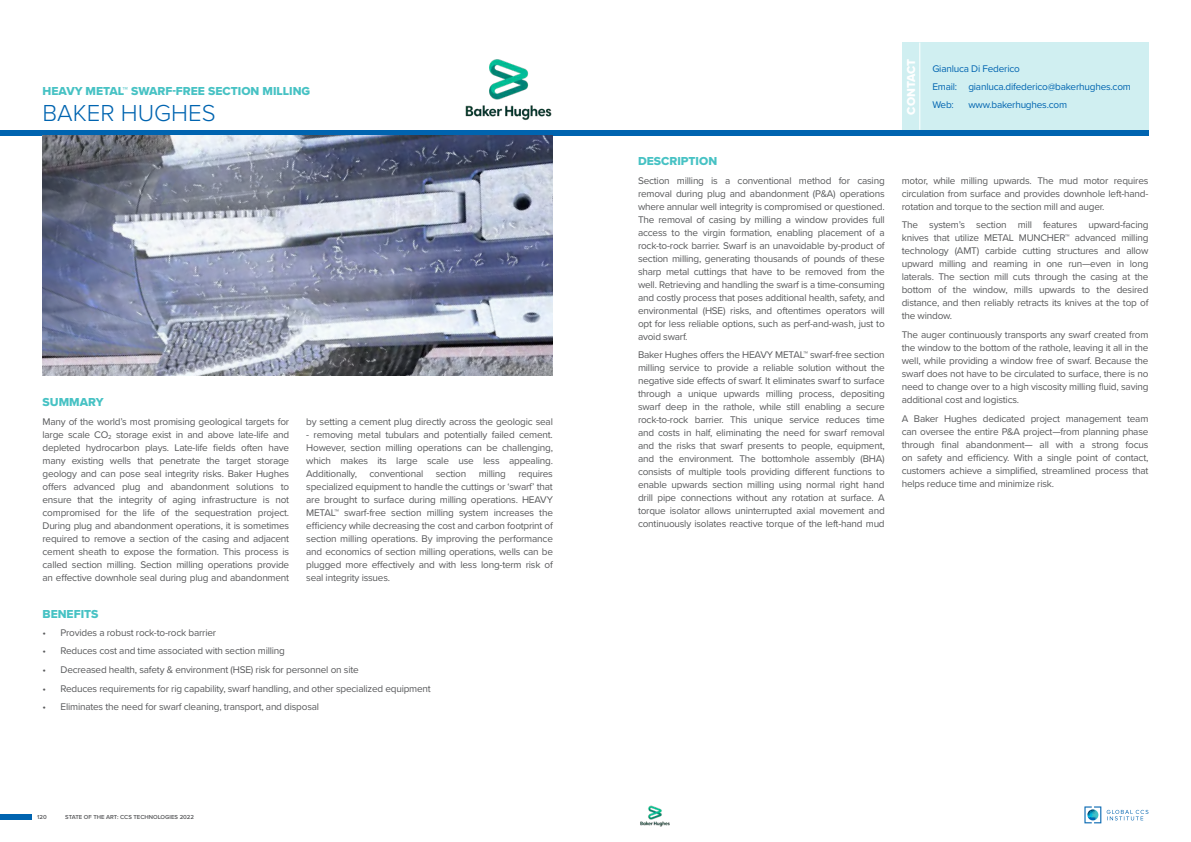
<style>
.page{position:relative;width:1191px;height:842px;background:#fff}
.page>*{position:absolute;margin:0;border:0;box-sizing:border-box;transform-origin:0 0}
.t1{font:300 24px "Proxima Nova";color:#0064b0}
.t2{font:12px "Proxima Nova Extrabld";color:#47c2c4}
.t3{font:12px "Proxima Nova Extrabld";color:#fff}
.t4{font:10px/13px "Proxima Nova";letter-spacing:-.02em;color:#58595b;text-align:justify}
.t5{font:10px/18px "Proxima Nova";letter-spacing:-.02em;color:#0064b0}
.t6{font:600 6px "Proxima Nova";color:#58595b}
</style>
<div class="page">
<div style="left:901px;top:43px;width:247px;height:87px;background:#d0eff1"></div>
<div style="left:0;top:814px;width:31px;height:5px;background:#0064b0"></div>
<svg style="left:1084px;top:806px;width:64px;height:17px"></svg>
<hr style="left:919px;top:43px;width:1px;height:87px;background:#fff">
<div style="left:0;top:130px;width:1148px;height:6px;background:#0064b0"></div>
<img style="left:43px;top:136px;width:510px;height:240px">
<img style="left:465px;top:59px;width:87px;height:61px">
<img style="left:640px;top:805px;width:30px;height:22px">
<p class="t2" style="left:43px;top:82px;width:269px">HEAVY METAL™ SWARF-FREE SECTION MILLING</p>
<h1 class="t1" style="left:43px;top:95px;width:175px">BAKER HUGHES</h1>
<p class="t2" style="left:43px;top:393px;width:63px">SUMMARY</p>
<p class="t4" style="left:43px;top:414px;width:248px">Many of the world’s most promising geological targets for large scale CO<sub>2</sub> storage exist in and above late-life and depleted hydrocarbon plays. Late-life fields often have many existing wells that penetrate the target storage geology and can pose seal integrity risks. Baker Hughes offers advanced plug and abandonment solutions to ensure that the integrity of aging infrastructure is not compromised for the life of the sequestration project.<br>During plug and abandonment operations, it is sometimes required to remove a section of the casing and adjacent cement sheath to expose the formation. This process is called section milling. Section milling operations provide an effective downhole seal during plug and abandonment</p>
<p class="t4" style="left:306px;top:414px;width:248px">by setting a cement plug directly across the geologic seal</p>
<p class="t4" style="left:306px;top:427px;width:248px">- removing metal tubulars and potentially failed cement.<br>However, section milling operations can be challenging, which makes its large scale use less appealing.<br>Additionally, conventional section milling requires specialized equipment to handle the cuttings or ‘swarf’ that are brought to surface during milling operations. HEAVY METAL™ swarf-free section milling system increases the efficiency while decreasing the cost and carbon footprint of section milling operations. By improving the performance and economics of section milling operations, wells can be plugged more effectively and with less long-term risk of seal integrity issues.</p>
<p class="t2" style="left:43px;top:605px;width:57px">BENEFITS</p>
<p class="t4" style="left:43px;top:625px;width:175px">• Provides a robust rock-to-rock barrier</p>
<p class="t4" style="left:43px;top:644px;width:244px">• Reduces cost and time associated with section milling</p>
<p class="t4" style="left:43px;top:663px;width:318px">• Decreased health, safety &amp; environment (HSE) risk for personnel on site</p>
<p class="t4" style="left:43px;top:681px;width:390px">• Reduces requirements for rig capability, swarf handling, and other specialized equipment</p>
<p class="t4" style="left:43px;top:700px;width:278px">• Eliminates the need for swarf cleaning, transport, and disposal</p>
<p class="t6" style="left:37px;top:813px;width:11px">120</p>
<p class="t6" style="left:65px;top:812px;width:130px">STATE OF THE ART: CCS TECHNOLOGIES 2022</p>
<p class="t3" style="left:902px;top:115px;width:58px;rotate:-90deg">CONTACT</p>
<p class="t5" style="left:932px;top:59px;width:200px">Gianluca Di Federico<br>Email: gianluca.difederico@bakerhughes.com<br>Web:</p>
<p class="t5" style="left:968px;top:95px;width:100px">www.bakerhughes.com</p>
<p class="t2" style="left:638px;top:152px;width:81px">DESCRIPTION</p>
<p class="t4" style="left:638px;top:173px;width:248px">Section milling is a conventional method for casing removal during plug and abandonment (P&amp;A) operations where annular well integrity is compromised or questioned.<br>The removal of casing by milling a window provides full access to the virgin formation, enabling placement of a rock-to-rock barrier. Swarf is an unavoidable by-product of section milling, generating thousands of pounds of these sharp metal cuttings that have to be removed from the well. Retrieving and handling the swarf is a time-consuming and costly process that poses additional health, safety, and environmental (HSE) risks, and oftentimes operators will opt for less reliable options, such as perf-and-wash, just to avoid swarf.</p>
<p class="t4" style="left:638px;top:348px;width:248px">Baker Hughes offers the HEAVY METAL™ swarf-free section milling service to provide a reliable solution without the negative side effects of swarf. It eliminates swarf to surface through a unique upwards milling process, depositing swarf deep in the rathole, while still enabling a secure rock-to-rock barrier. This unique service reduces time and costs in half, eliminating the need for swarf removal and the risks that swarf presents to people, equipment, and the environment. The bottomhole assembly (BHA) consists of multiple tools providing different functions to enable upwards section milling using normal right hand drill pipe connections without any rotation at surface. A torque isolator allows uninterrupted axial movement and continuously isolates reactive torque of the left-hand mud</p>
<p class="t4" style="left:901px;top:173px;width:248px">motor, while milling upwards. The mud motor requires circulation from surface and provides downhole left-hand&shy;rotation and torque to the section mill and auger.</p>
<p class="t4" style="left:901px;top:218px;width:248px">The system’s section mill features upward-facing knives that utilize METAL MUNCHER™ advanced milling technology (AMT) carbide cutting structures and allow upward milling and reaming in one run—even in long laterals. The section mill cuts through the casing at the bottom of the window, mills upwards to the desired distance, and then reliably retracts its knives at the top of the window.</p>
<p class="t4" style="left:901px;top:328px;width:248px">The auger continuously transports any swarf created from the window to the bottom of the rathole, leaving it all in the well, while providing a window free of swarf. Because the swarf does not have to be circulated to surface, there is no need to change over to a high viscosity milling fluid, saving additional cost and logistics.</p>
<p class="t4" style="left:901px;top:411px;width:248px">A Baker Hughes dedicated project management team can oversee the entire P&amp;A project—from planning phase through final abandonment— all with a strong focus on safety and efficiency. With a single point of contact, customers achieve a simplified, streamlined process that helps reduce time and minimize risk.</p>
</div>
